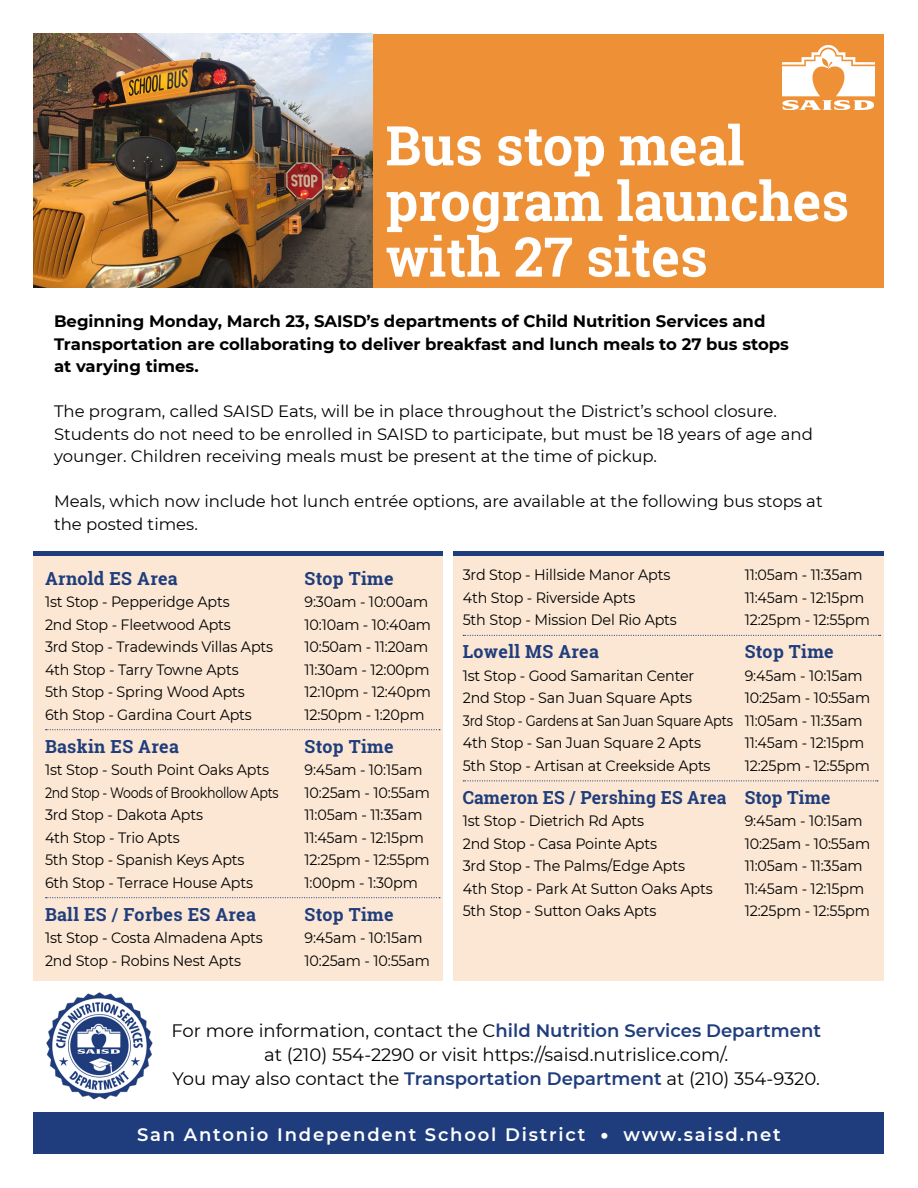
<style>
.page{position:relative;width:918px;height:1188px;background:#fff}
.page>*{position:absolute;margin:0;border:0;box-sizing:border-box;transform-origin:0 0}
.t1{font:700 54.75px/55.7px "Roboto Slab";color:#fff}
.t2{font:700 18px "Roboto Slab";letter-spacing:.02em;color:#1f3d7d}
.t3{font:18px "Montserrat";color:#000}
.t4{font:600 18px "Montserrat";color:#1f3d7d}
.t5{font:600 18px "Montserrat";letter-spacing:.1em;color:#fff}
.t6{font:16.5px/22.5px "Montserrat";color:#000}
.t7{font:700 16.5px/22.5px "Montserrat";color:#000}
.t8{font:15px "Montserrat";letter-spacing:-.01em;color:#000;scale:.95 1}
.t9{font:15px "Montserrat";letter-spacing:-.01em;color:#000;scale:.86 1}
.t10{font:15px "Montserrat";letter-spacing:-.01em;color:#000;scale:.84 1}
.s1{font-weight:400;color:#000}
.s2{font-weight:600;color:#1f3d7d}
.s3{font-weight:900}
</style>
<div class="page">
<div style="left:454px;top:551px;width:430px;height:430px;background:#fbe7d3"></div>
<div style="left:34px;top:551px;width:409px;height:430px;background:#fbe7d3"></div>
<svg style="left:46px;top:729px;width:394px;height:1px"></svg>
<svg style="left:46px;top:897px;width:394px;height:1px"></svg>
<svg style="left:463px;top:635px;width:418px;height:1px"></svg>
<svg style="left:463px;top:780px;width:415px;height:1px"></svg>
<div style="left:34px;top:34px;width:850px;height:253px;background:#ee9136"></div>
<img style="left:34px;top:34px;width:339px;height:253px">
<img style="left:782px;top:46px;width:92px;height:64px">
<div style="left:34px;top:1112px;width:850px;height:42px;background:#1f3d7d"></div>
<div style="left:34px;top:551px;width:409px;height:5px;background:#1f3d7d"></div>
<div style="left:454px;top:551px;width:430px;height:5px;background:#1f3d7d"></div>
<img style="left:46px;top:992px;width:107px;height:108px">
<p class="t1" style="left:386px;top:117px;width:465px">Bus stop meal program launches with 27 sites</p>
<p class="t7" style="left:54px;top:309px;width:737px">Beginning Monday, March 23, SAISD’s departments of Child Nutrition Services and<br>Transportation are collaborating to deliver breakfast and lunch meals to 27 bus stops</p>
<p class="t7" style="left:54px;top:354px;width:146px">at varying times.</p>
<p class="t6" style="left:54px;top:399px;width:761px">The program, called SAISD Eats, will be in place throughout the District’s school closure.<br>Students do not need to be enrolled in SAISD to participate, but must be 18 years of age and younger. Children receiving meals must be present at the time of pickup.</p>
<p class="t6" style="left:54px;top:489px;width:770px">Meals, which now include hot lunch entrée options, are available at the following bus stops at the posted times.</p>
<p class="t2" style="left:45px;top:566px;width:134px">Arnold ES Area</p>
<p class="t2" style="left:305px;top:566px;width:91px">Stop Time</p>
<p class="t8" style="left:45px;top:592px;width:196px">1st Stop - Pepperidge Apts</p>
<p class="t8" style="left:304px;top:592px;width:132px">9:30am - 10:00am</p>
<p class="t8" style="left:45px;top:614px;width:197px">2nd Stop - Fleetwood Apts</p>
<p class="t8" style="left:304px;top:614px;width:135px">10:10am - 10:40am</p>
<p class="t8" style="left:45px;top:637px;width:242px">3rd Stop - Tradewinds Villas Apts</p>
<p class="t8" style="left:304px;top:637px;width:132px">10:50am - 11:20am</p>
<p class="t8" style="left:45px;top:659px;width:205px">4th Stop - Tarry Towne Apts</p>
<p class="t8" style="left:304px;top:659px;width:133px">11:30am - 12:00pm</p>
<p class="t8" style="left:45px;top:682px;width:212px">5th Stop - Spring Wood Apts</p>
<p class="t8" style="left:304px;top:682px;width:135px">12:10pm - 12:40pm</p>
<p class="t8" style="left:45px;top:704px;width:219px">6th Stop - Gardina Court Apts</p>
<p class="t8" style="left:304px;top:704px;width:128px">12:50pm - 1:20pm</p>
<p class="t2" style="left:45px;top:734px;width:135px">Baskin ES Area</p>
<p class="t2" style="left:305px;top:734px;width:91px">Stop Time</p>
<p class="t8" style="left:45px;top:760px;width:237px">1st Stop - South Point Oaks Apts</p>
<p class="t8" style="left:304px;top:760px;width:126px">9:45am - 10:15am</p>
<p class="t10" style="left:45px;top:782px;width:280px">2nd Stop - Woods of Brookhollow Apts</p>
<p class="t8" style="left:304px;top:782px;width:134px">10:25am - 10:55am</p>
<p class="t8" style="left:45px;top:805px;width:168px">3rd Stop - Dakota Apts</p>
<p class="t8" style="left:304px;top:805px;width:126px">11:05am - 11:35am</p>
<p class="t8" style="left:45px;top:827px;width:143px">4th Stop - Trio Apts</p>
<p class="t8" style="left:304px;top:827px;width:127px">11:45am - 12:15pm</p>
<p class="t8" style="left:45px;top:850px;width:212px">5th Stop - Spanish Keys Apts</p>
<p class="t8" style="left:304px;top:850px;width:133px">12:25pm - 12:55pm</p>
<p class="t8" style="left:45px;top:872px;width:221px">6th Stop - Terrace House Apts</p>
<p class="t8" style="left:304px;top:872px;width:121px">1:00pm - 1:30pm</p>
<p class="t2" style="left:45px;top:902px;width:212px">Ball ES / Forbes ES Area</p>
<p class="t2" style="left:305px;top:902px;width:91px">Stop Time</p>
<p class="t8" style="left:45px;top:928px;width:231px">1st Stop - Costa Almadena Apts</p>
<p class="t8" style="left:304px;top:928px;width:126px">9:45am - 10:15am</p>
<p class="t8" style="left:45px;top:950px;width:208px">2nd Stop - Robins Nest Apts</p>
<p class="t8" style="left:304px;top:950px;width:134px">10:25am - 10:55am</p>
<p class="t8" style="left:463px;top:565px;width:220px">3rd Stop - Hillside Manor Apts</p>
<p class="t8" style="left:745px;top:565px;width:126px">11:05am - 11:35am</p>
<p class="t8" style="left:463px;top:587px;width:183px">4th Stop - Riverside Apts</p>
<p class="t8" style="left:745px;top:587px;width:127px">11:45am - 12:15pm</p>
<p class="t8" style="left:463px;top:610px;width:227px">5th Stop - Mission Del Rio Apts</p>
<p class="t8" style="left:745px;top:610px;width:133px">12:25pm - 12:55pm</p>
<p class="t2" style="left:463px;top:640px;width:138px">Lowell MS Area</p>
<p class="t2" style="left:745px;top:640px;width:91px">Stop Time</p>
<p class="t8" style="left:463px;top:665px;width:245px">1st Stop - Good Samaritan Center</p>
<p class="t8" style="left:745px;top:665px;width:126px">9:45am - 10:15am</p>
<p class="t8" style="left:463px;top:688px;width:243px">2nd Stop - San Juan Square Apts</p>
<p class="t8" style="left:745px;top:688px;width:134px">10:25am - 10:55am</p>
<p class="t9" style="left:463px;top:710px;width:467px">3rd Stop - Gardens at San Juan Square Apts 11:05am - 11:35am</p>
<p class="t8" style="left:463px;top:733px;width:252px">4th Stop - San Juan Square 2 Apts</p>
<p class="t8" style="left:745px;top:733px;width:127px">11:45am - 12:15pm</p>
<p class="t8" style="left:463px;top:755px;width:262px">5th Stop - Artisan at Creekside Apts</p>
<p class="t8" style="left:745px;top:755px;width:133px">12:25pm - 12:55pm</p>
<p class="t2" style="left:463px;top:785px;width:369px">Cameron ES / Pershing ES Area Stop Time</p>
<p class="t8" style="left:463px;top:811px;width:192px">1st Stop - Dietrich Rd Apts</p>
<p class="t8" style="left:745px;top:811px;width:126px">9:45am - 10:15am</p>
<p class="t8" style="left:463px;top:833px;width:206px">2nd Stop - Casa Pointe Apts</p>
<p class="t8" style="left:745px;top:833px;width:134px">10:25am - 10:55am</p>
<p class="t8" style="left:463px;top:856px;width:236px">3rd Stop - The Palms/Edge Apts</p>
<p class="t8" style="left:745px;top:856px;width:126px">11:05am - 11:35am</p>
<p class="t8" style="left:463px;top:878px;width:265px">4th Stop - Park At Sutton Oaks Apts</p>
<p class="t8" style="left:745px;top:878px;width:127px">11:45am - 12:15pm</p>
<p class="t8" style="left:463px;top:901px;width:205px">5th Stop - Sutton Oaks Apts</p>
<p class="t8" style="left:745px;top:901px;width:133px">12:25pm - 12:55pm</p>
<p class="t4" style="left:171px;top:1018px;width:651px"><span class="s1">For more information, contact the C</span>hild Nutrition Services Department</p>
<p class="t3" style="left:264px;top:1042px;width:466px">at (210) 554-2290 or visit https://saisd.nutrislice.com/.</p>
<p class="t3" style="left:173px;top:1066px;width:649px">You may also contact the <span class="s2">Transportation Department</span> at (210) 354-9320.</p>
<p class="t5" style="left:137px;top:1122px;width:645px">San Antonio Independent School District <span class="s3">•</span> www.saisd.net</p>
</div>
